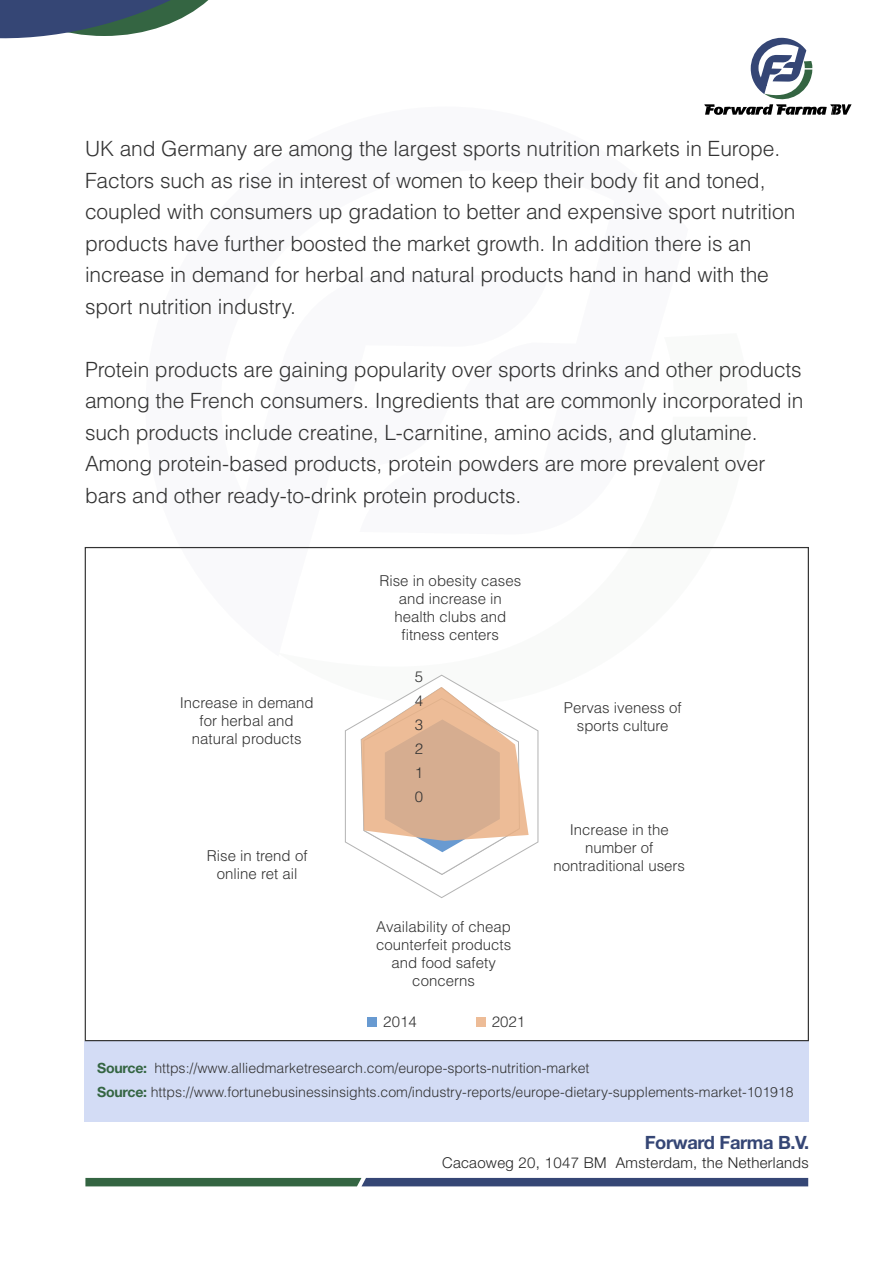
<style>
.page{position:relative;width:893px;height:1263px;background:#fff}
.page>*{position:absolute;margin:0;border:0;box-sizing:border-box;transform-origin:0 0}
.t1{font:300 21px/31.5px "Helvetica LT Std";letter-spacing:-.005em;color:#333}
.t2{font:700 18.3px "Helvetica Neue LT Pro";letter-spacing:-.02em;color:#354675}
.t3{font:300 15px/18px "Helvetica LT Std";color:#333;text-align:center}
.t4{font:300 15px "Helvetica Neue LT Pro";letter-spacing:.02em;color:#262626}
.t5{font:300 14.1px/24px "Helvetica LT Std";color:#333}
.s1{font-family:"Helvetica Neue LT Pro";font-weight:700;color:#346542}
</style>
<div class="page">
<div style="left:85px;top:1041px;width:724px;height:81px;background:#d3dcf5"></div>
<svg style="left:85px;top:1178px;width:723px;height:8px"></svg>
<svg style="left:704px;top:38px;width:147px;height:77px"></svg>
<svg style="left:0;top:0;width:208px;height:39px"></svg>
<svg style="left:345px;top:674px;width:194px;height:224px"></svg>
<div style="left:368px;top:1017px;width:9px;height:9px;background:#689ad1"></div>
<div style="left:476px;top:1017px;width:9px;height:9px;background:#edbc97"></div>
<p class="t1" style="left:85px;top:133px;width:712px">UK and Germany are among the largest sports nutrition markets in Europe.<br>Factors such as rise in interest of women to keep their body fit and toned, coupled with consumers up gradation to better and expensive sport nutrition products have further boosted the market growth. In addition there is an increase in demand for herbal and natural products hand in hand with the sport nutrition industry.</p>
<p class="t1" style="left:85px;top:354px;width:720px">Protein products are gaining popularity over sports drinks and other products among the French consumers. Ingredients that are commonly incorporated in such products include creatine, L-carnitine, amino acids, and glutamine.<br>Among protein-based products, protein powders are more prevalent over bars and other ready-to-drink protein products.</p>
<p class="t3" style="left:180px;top:694px;width:135px">Increase in demand for herbal and natural products</p>
<p class="t3" style="left:207px;top:846px;width:102px">Rise in trend of online ret ail</p>
<p class="t3" style="left:379px;top:572px;width:143px">Rise in obesity cases and increase in health clubs and fitness centers</p>
<p class="t3" style="left:415px;top:664px;width:10px;line-height:24px;text-align:justify">5<br>4<br>3<br>2<br>1<br>0</p>
<p class="t3" style="left:376px;top:918px;width:137px">Availability of cheap counterfeit products and food safety concerns</p>
<p class="t3" style="left:564px;top:699px;width:119px">Pervas iveness of sports culture</p>
<p class="t3" style="left:553px;top:821px;width:133px">Increase in the number of nontraditional users</p>
<p class="t3" style="left:383px;top:1012px;width:35px">2014</p>
<p class="t3" style="left:492px;top:1012px;width:35px">2021</p>
<p class="t5" style="left:97px;top:1056px;width:698px"><span class="s1">Source:</span> https://www.alliedmarketresearch.com/europe-sports-nutrition-market<br><span class="s1">Source:</span> https://www.fortunebusinessinsights.com/industry-reports/europe-dietary-supplements-market-101918</p>
<p class="t2" style="left:645px;top:1130px;width:166px">Forward Farma B.V.</p>
<p class="t4" style="left:442px;top:1154px;width:368px">Cacaoweg 20, 1047 BM Amsterdam, the Netherlands</p>
</div>
